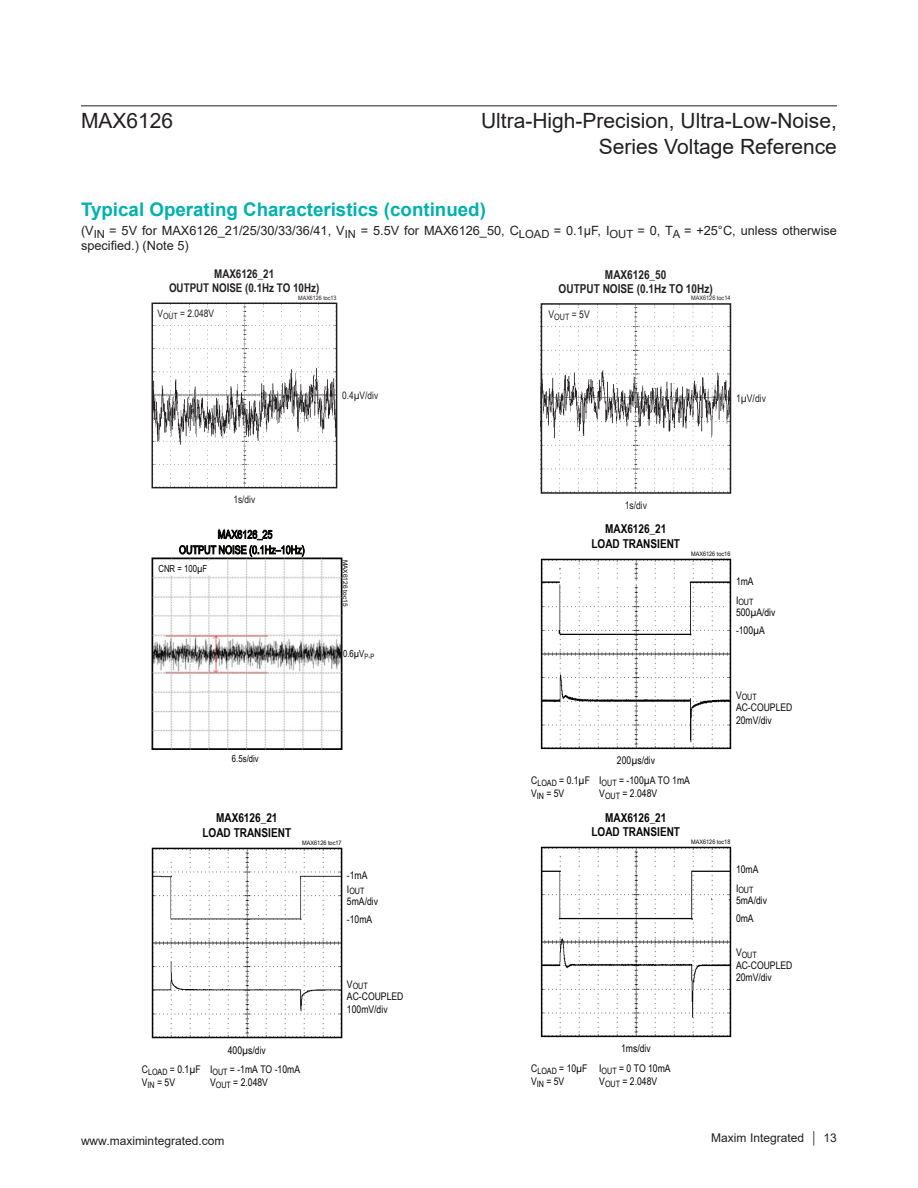
<style>
.page{position:relative;width:918px;height:1188px;background:#fff}
.page>*{position:absolute;margin:0;border:0;box-sizing:border-box;transform-origin:0 0}
.t1{font:21px/25.2px "Arial";color:#231f20;text-align:right}
.t2{font:700 18.75px "Arial";color:#00b1b0}
.t3{font:12.75px/15px "Arial";color:#231f20}
.t4{font:700 12.3px/14.7px "Arial Narrow";color:#050504;text-align:center}
.t5{font:700 12.3px/14.7px "Arial Narrow";color:#231f20;text-align:center}
.t6{font:12px "Arial";color:#231f20}
.t7{font:700 12px/14.4px "Arial Narrow";color:#231f20;text-align:center}
.t8{font:10.5px/12.6px "Arial Narrow";color:#050504}
.t9{font:10.5px "Arial Narrow";color:#231f20}
.t10{font:10.2px "Arial Narrow";color:#231f20}
.t11{font:9.75px "Arial Narrow";color:#050504;scale:.96 1}
.t12{font:8.7px "Arial Narrow";color:#050504}
.t13{font:6.3px "Arial";letter-spacing:.005em;color:#050504;scale:1.04 1}
.t14{font:6.15px "Arial Narrow";color:#050504;scale:1.1 1}
.t15{font:6.15px "Arial Narrow";color:#231f20;scale:1.1 1}
.t16{font:6px "Arial Narrow";color:#231f20;scale:1.1 1}
</style>
<div class="page">
<img style="left:154px;top:305px;width:181px;height:181px">
<div style="left:152px;top:303px;width:185px;height:185px;border:1px solid #231f20"></div>
<img style="left:544px;top:306px;width:184px;height:185px">
<div style="left:541px;top:303px;width:190px;height:191px;border:2px solid #231f20"></div>
<div style="left:546px;top:309px;width:44px;height:11px;background:#fff"></div>
<svg style="left:152px;top:529px;width:190px;height:221px"></svg>
<div style="left:159px;top:561px;width:53px;height:14px;background:#fff"></div>
<img style="left:155px;top:851px;width:184px;height:184px">
<div style="left:152px;top:848px;width:190px;height:190px;border:2px solid #050504"></div>
<img style="left:543px;top:561px;width:186px;height:186px">
<div style="left:541px;top:559px;width:190px;height:190px;border:1px solid #050504"></div>
<img style="left:543px;top:849px;width:186px;height:186px">
<div style="left:541px;top:847px;width:190px;height:190px;border:1px solid #050504"></div>
<hr style="left:81px;top:105px;width:756px;height:1px;background:#231f20">
<h1 class="t1" style="left:81px;top:108px;width:94px">MAX6126</h1>
<h1 class="t1" style="left:481px;top:108px;width:357px">Ultra-High-Precision, Ultra-Low-Noise,<br>Series Voltage Reference</h1>
<h2 class="t2" style="left:81px;top:196px;width:406px">Typical Operating Characteristics (continued)</h2>
<p class="t3" style="left:81px;top:223px;width:757px">(V<sub>IN</sub> = 5V for MAX6126_21/25/30/33/36/41, V<sub>IN</sub> = 5.5V for MAX6126_50, C<sub>LOAD</sub> = 0.1μF, I<sub>OUT</sub> = 0, T<sub>A</sub> = +25°C, unless otherwise specified.) (Note 5)</p>
<p class="t7" style="left:169px;top:266px;width:152px">MAX6126_21<br>OUTPUT NOISE (0.1Hz TO 10Hz)</p>
<p class="t16" style="left:298px;top:293px;width:36px">MAX6126 toc13</p>
<p class="t5" style="left:559px;top:266px;width:156px">MAX6126_50<br>OUTPUT NOISE (0.1Hz TO 10Hz)</p>
<p class="t15" style="left:691px;top:294px;width:37px">MAX6126 toc14</p>
<p class="t10" style="left:157px;top:306px;width:58px">V<sub>OUT</sub> = 2.048V</p>
<p class="t9" style="left:549px;top:307px;width:43px">V<sub>OUT</sub> = 5V</p>
<p class="t10" style="left:342px;top:388px;width:38px">0.4µV/div</p>
<p class="t9" style="left:736px;top:391px;width:31px">1µV/div</p>
<p class="t10" style="left:233px;top:492px;width:23px">1s/div</p>
<p class="t9" style="left:625px;top:498px;width:24px">1s/div</p>
<p class="t4" style="left:591px;top:521px;width:90px">MAX6126_21<br>LOAD TRANSIENT</p>
<p class="t14" style="left:691px;top:549px;width:37px">MAX6126 toc16</p>
<p class="t11" style="left:159px;top:561px;width:52px">CNR = 100µF</p>
<p class="t13" style="left:350px;top:560px;width:46px;rotate:90deg">MAX6126 toc15</p>
<p class="t8" style="left:736px;top:575px;width:19px">1mA</p>
<p class="t12" style="left:736px;top:596px;width:19px"><sup>I</sup>OUT</p>
<p class="t8" style="left:736px;top:606px;width:41px">500µA/div</p>
<p class="t8" style="left:736px;top:623px;width:30px">-100µA</p>
<p class="t11" style="left:343px;top:646px;width:34px">0.6µV<sub>P-P</sub></p>
<p class="t12" style="left:736px;top:691px;width:22px"><sup>V</sup>OUT</p>
<p class="t8" style="left:736px;top:701px;width:58px">AC-COUPLED<br>20mV/div</p>
<p class="t11" style="left:232px;top:751px;width:29px">6.5s/div</p>
<p class="t8" style="left:617px;top:754px;width:40px">200µs/div</p>
<p class="t8" style="left:531px;top:774px;width:60px">C<sub>LOAD</sub> = 0.1µF<br>V<sub>IN</sub> = 5V</p>
<p class="t8" style="left:599px;top:774px;width:92px">I<sub>OUT</sub> = -100µA TO 1mA<br>V<sub>OUT</sub> = 2.048V</p>
<p class="t4" style="left:202px;top:810px;width:90px">MAX6126_21<br>LOAD TRANSIENT</p>
<p class="t4" style="left:591px;top:809px;width:90px">MAX6126_21<br>LOAD TRANSIENT</p>
<p class="t14" style="left:302px;top:838px;width:37px">MAX6126 toc17</p>
<p class="t14" style="left:691px;top:837px;width:37px">MAX6126 toc18</p>
<p class="t8" style="left:347px;top:869px;width:22px">-1mA</p>
<p class="t8" style="left:736px;top:863px;width:24px">10mA</p>
<p class="t12" style="left:347px;top:885px;width:19px"><sup>I</sup>OUT</p>
<p class="t8" style="left:347px;top:895px;width:33px">5mA/div</p>
<p class="t12" style="left:736px;top:884px;width:19px"><sup>I</sup>OUT</p>
<p class="t8" style="left:736px;top:894px;width:33px">5mA/div</p>
<p class="t8" style="left:347px;top:912px;width:27px">-10mA</p>
<p class="t8" style="left:736px;top:911px;width:19px">0mA</p>
<p class="t12" style="left:347px;top:980px;width:22px"><sup>V</sup>OUT</p>
<p class="t8" style="left:347px;top:990px;width:58px">AC-COUPLED<br>100mV/div</p>
<p class="t12" style="left:736px;top:948px;width:22px"><sup>V</sup>OUT</p>
<p class="t8" style="left:736px;top:958px;width:58px">AC-COUPLED<br>20mV/div</p>
<p class="t8" style="left:228px;top:1043px;width:40px">400µs/div</p>
<p class="t8" style="left:621px;top:1042px;width:31px">1ms/div</p>
<p class="t8" style="left:142px;top:1063px;width:60px">C<sub>LOAD</sub> = 0.1µF<br>V<sub>IN</sub> = 5V</p>
<p class="t8" style="left:210px;top:1063px;width:92px">I<sub>OUT</sub> = -1mA TO -10mA<br>V<sub>OUT</sub> = 2.048V</p>
<p class="t8" style="left:531px;top:1062px;width:58px">C<sub>LOAD</sub> = 10µF<br>V<sub>IN</sub> = 5V</p>
<p class="t8" style="left:599px;top:1062px;width:73px">I<sub>OUT</sub> = 0 TO 10mA<br>V<sub>OUT</sub> = 2.048V</p>
<p class="t6" style="left:81px;top:1132px;width:145px">www.maximintegrated.com</p>
<p class="t6" style="left:711px;top:1129px;width:127px">Maxim Integrated │ 13</p>
</div>
